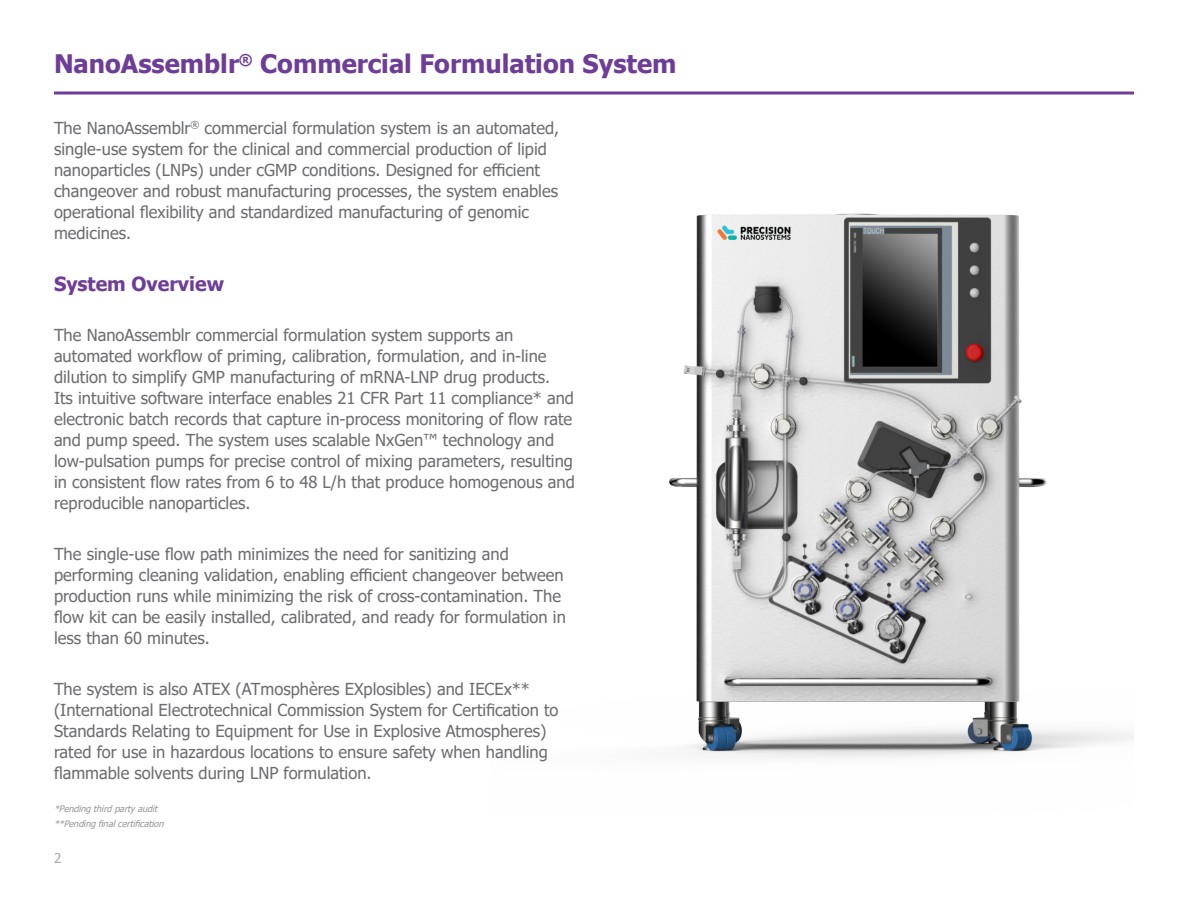
<style>
.page{position:relative;width:1188px;height:918px;background:#fff}
.page>*{position:absolute;margin:0;border:0;box-sizing:border-box;transform-origin:0 0}
.t1{font:700 25.5px "Tahoma";color:#6e3d98}
.body{font:700 19.5px "Tahoma";color:#6e3d98}
.body-2{font:16.5px/21px "Tahoma";color:#6c6d70}
.t2{font:13.5px "Tahoma";color:#a7aaac}
.body-3{font:italic 9px "Tahoma";color:#979797}
</style>
<div class="page">
<hr style="left:54px;top:92px;width:1080px;height:2px;background:#6e3d98">
<img style="left:669px;top:213px;width:465px;height:545px">
<p class="t1" style="left:54px;top:46px;width:624px">NanoAssemblr<sup>®</sup> Commercial Formulation System</p>
<p class="body-2" style="left:54px;top:118px;width:507px">The NanoAssemblr<sup>®</sup> commercial formulation system is an automated, single-use system for the clinical and commercial production of lipid nanoparticles (LNPs) under cGMP conditions. Designed for efficient changeover and robust manufacturing processes, the system enables operational flexibility and standardized manufacturing of genomic medicines.</p>
<p class="body" style="left:54px;top:270px;width:172px">System Overview</p>
<p class="body-2" style="left:54px;top:326px;width:522px">The NanoAssemblr commercial formulation system supports an automated workflow of priming, calibration, formulation, and in-line dilution to simplify GMP manufacturing of mRNA-LNP drug products.<br>Its intuitive software interface enables 21 CFR Part 11 compliance* and electronic batch records that capture in-process monitoring of flow rate and pump speed. The system uses scalable NxGen™ technology and low-pulsation pumps for precise control of mixing parameters, resulting in consistent flow rates from 6 to 48 L/h that produce homogenous and reproducible nanoparticles.</p>
<p class="body-2" style="left:54px;top:544px;width:513px">The single-use flow path minimizes the need for sanitizing and performing cleaning validation, enabling efficient changeover between production runs while minimizing the risk of cross-contamination. The flow kit can be easily installed, calibrated, and ready for formulation in less than 60 minutes.</p>
<p class="body-2" style="left:54px;top:679px;width:506px">The system is also ATEX (ATmosphères EXplosibles) and IECEx** (International Electrotechnical Commission System for Certification to Standards Relating to Equipment for Use in Explosive Atmospheres) rated for use in hazardous locations to ensure safety when handling flammable solvents during LNP formulation.</p>
<p class="body-3" style="left:54px;top:802px;width:108px">*Pendingthirdpartyaudit</p>
<p class="body-3" style="left:54px;top:818px;width:114px">**Pendingfinalcertification</p>
<p class="t2" style="left:54px;top:849px;width:9px">2</p>
</div>
